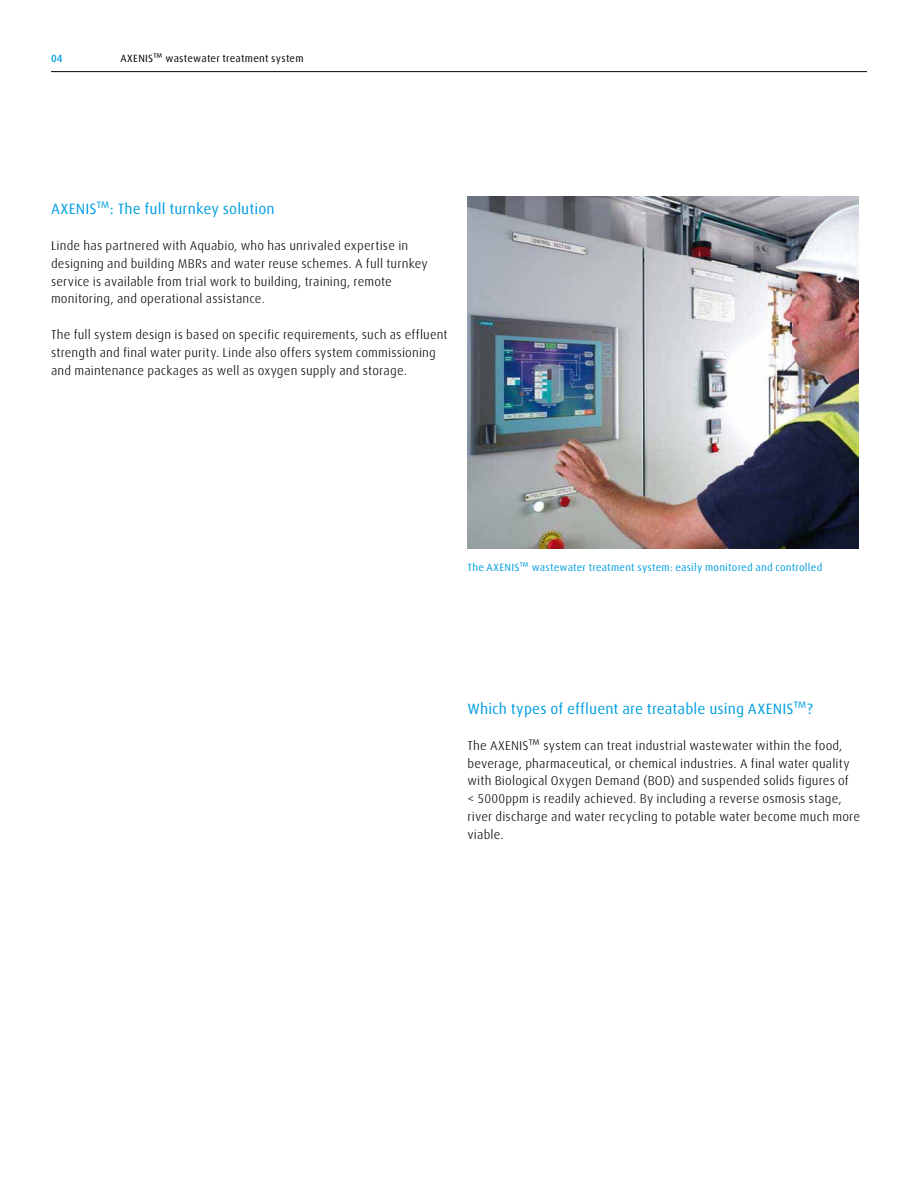
<style>
.page{position:relative;width:918px;height:1188px;background:#fff}
.page>*{position:absolute;margin:0;border:0;box-sizing:border-box;transform-origin:0 0}
.t1{font:15px "Linde Dax Global";letter-spacing:.005em;color:#009ee0}
.t2{font:300 12.75px/17.9px "Linde Dax Global";letter-spacing:.01em;color:#000}
.t3{font:10.5px "Linde Dax Global";letter-spacing:.02em;color:#009ee0}
.t4{font:10.5px "Linde Dax Global";letter-spacing:.02em;color:#000}
.t5{font:500 10.5px "Linde Dax Global";color:#009ee0}
</style>
<div class="page">
<img style="left:468px;top:197px;width:390px;height:352px">
<hr style="left:51px;top:71px;width:816px;height:1px;background:#000">
<p class="t5" style="left:51px;top:52px;width:13px">04</p>
<p class="t4" style="left:120px;top:52px;width:185px">AXENIS™ wastewater treatment system</p>
<p class="t1" style="left:51px;top:200px;width:225px">AXENIS™: The full turnkey solution</p>
<p class="t2" style="left:51px;top:237px;width:378px">Linde has partnered with Aquabio, who has unrivaled expertise in designing and building MBRs and water reuse schemes. A full turnkey service is available from trial work to building, training, remote monitoring, and operational assistance.</p>
<p class="t2" style="left:51px;top:326px;width:398px">The full system design is based on specific requirements, such as effluent strength and final water purity. Linde also offers system commissioning and maintenance packages as well as oxygen supply and storage.</p>
<p class="t3" style="left:468px;top:561px;width:356px">The AXENIS™ wastewater treatment system: easily monitored and controlled</p>
<p class="t1" style="left:468px;top:700px;width:347px">Which types of effluent are treatable using AXENIS™?</p>
<p class="t2" style="left:468px;top:736px;width:394px">The AXENIS™ system can treat industrial wastewater within the food, beverage, pharmaceutical, or chemical industries. A final water quality with Biological Oxygen Demand (BOD) and suspended solids figures of<br>&lt; 5000ppm is readily achieved. By including a reverse osmosis stage, river discharge and water recycling to potable water become much more viable.</p>
</div>
